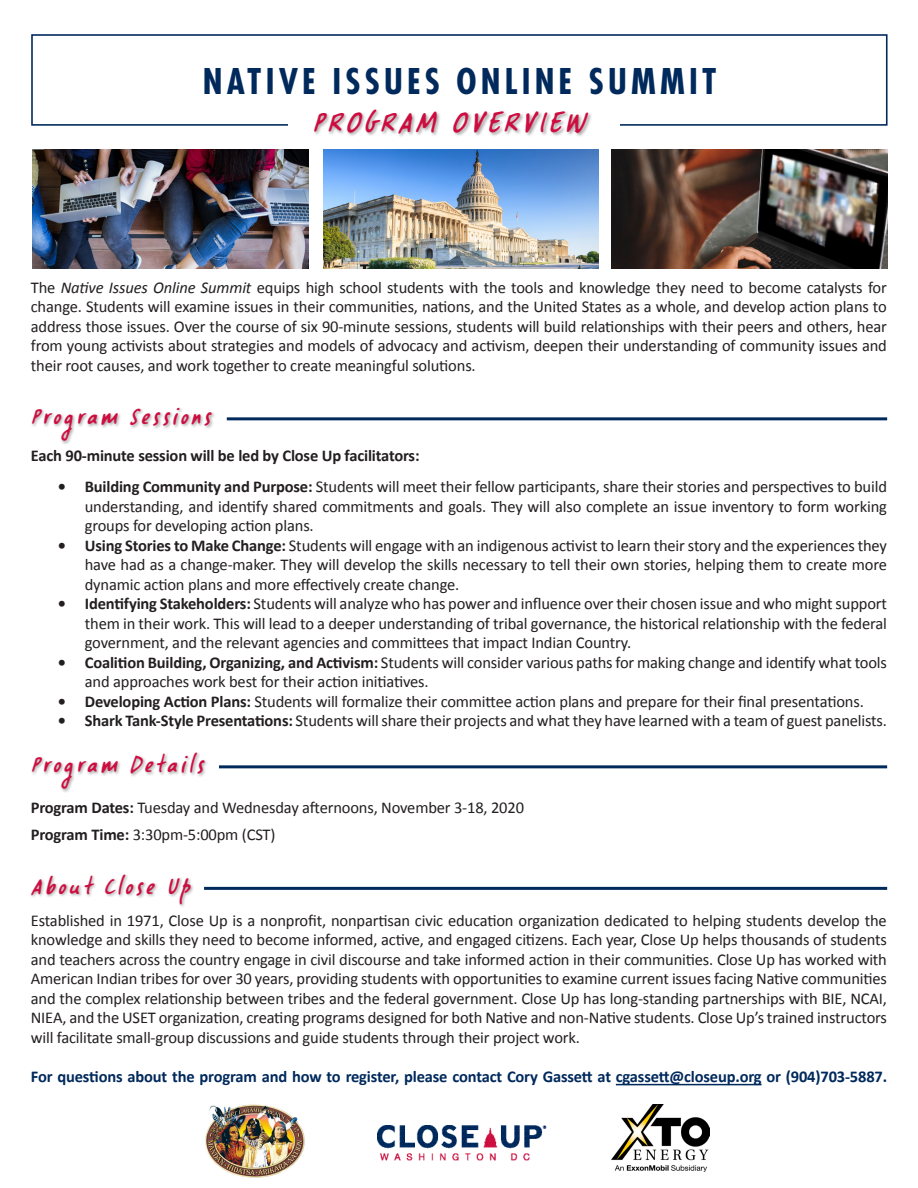
<style>
.page{position:relative;width:918px;height:1188px;background:#fff}
.page>*{position:absolute;margin:0;border:0;box-sizing:border-box;transform-origin:0 0}
.paragraph{font:700 condensed 34.5px "Futura";letter-spacing:.12em;color:#00295c}
.t1{font:italic 27px "Landslide Sample";color:#cd0d40}
.t2{font:italic 21px "Landslide Sample";color:#cd0d40}
.paragraph-2{font:16.5px/19.5px "Calibri";letter-spacing:-.01em;color:#231f20;text-align:justify}
.paragraph-3{font:700 16.5px "Calibri";letter-spacing:-.01em;color:#00295c}
.paragraph-4{font:700 16.5px "Calibri";letter-spacing:-.01em;color:#231f20}
.s1{font-style:italic}
.s2{font-weight:700}
</style>
<div class="page">
<hr style="left:616px;top:1084px;width:146px;height:1px;background:#00295c">
<div style="left:31px;top:407px;width:185px;height:38px;background:#231f20;opacity:.4"></div>
<hr style="left:227px;top:417px;width:660px;height:3px;background:#00295c">
<div style="left:31px;top:752px;width:178px;height:41px;background:#231f20;opacity:.4"></div>
<hr style="left:219px;top:765px;width:668px;height:3px;background:#00295c">
<div style="left:30px;top:873px;width:165px;height:36px;background:#231f20;opacity:.4"></div>
<hr style="left:204px;top:887px;width:683px;height:3px;background:#00295c">
<img style="left:32px;top:149px;width:276px;height:119px">
<img style="left:323px;top:150px;width:275px;height:119px">
<img style="left:612px;top:150px;width:275px;height:118px">
<div style="left:31px;top:34px;width:857px;height:92px;border:2px solid #00295c"></div>
<div style="left:288px;top:105px;width:332px;height:38px;background:#fff"></div>
<div style="left:313px;top:109px;width:279px;height:29px;background:#231f20;opacity:.4"></div>
<img style="left:377px;top:1126px;width:170px;height:35px">
<img style="left:612px;top:1105px;width:98px;height:66px">
<img style="left:205px;top:1104px;width:100px;height:74px">
<p class="paragraph" style="left:203px;top:59px;width:515px">NATIVE ISSUES ONLINE SUMMIT</p>
<p class="t1" style="left:313px;top:107px;width:287px">PROGRAM OVERVIEW</p>
<p class="paragraph-2" style="left:31px;top:277px;width:858px">The <span class="s1">Native Issues Online Summit</span> equips high school students with the tools and knowledge they need to become catalysts for change. Students will examine issues in their communities, nations, and the United States as a whole, and develop action plans to address those issues. Over the course of six 90-minute sessions, students will build relationships with their peers and others, hear from young activists about strategies and models of advocacy and activism, deepen their understanding of community issues and their root causes, and work together to create meaningful solutions.</p>
<p class="t2" style="left:31px;top:405px;width:191px">Program Sessions</p>
<p class="paragraph-4" style="left:31px;top:445px;width:390px">Each 90-minute session will be led by Close Up facilitators:</p>
<p class="paragraph-2" style="left:85px;top:477px;width:804px;text-indent:-27px"><span class="s2">• Building Community and Purpose:</span> Students will meet their fellow participants, share their stories and perspectives to build understanding, and identify shared commitments and goals. They will also complete an issue inventory to form working groups for developing action plans.</p>
<p class="paragraph-2" style="left:85px;top:535px;width:804px;text-indent:-27px"><span class="s2">• Using Stories to Make Change:</span> Students will engage with an indigenous activist to learn their story and the experiences they have had as a change-maker. They will develop the skills necessary to tell their own stories, helping them to create more dynamic action plans and more effectively create change.</p>
<p class="paragraph-2" style="left:85px;top:594px;width:804px;text-indent:-27px"><span class="s2">• Identifying Stakeholders:</span> Students will analyze who has power and influence over their chosen issue and who might support them in their work. This will lead to a deeper understanding of tribal governance, the historical relationship with the federal government, and the relevant agencies and committees that impact Indian Country.</p>
<p class="paragraph-2" style="left:85px;top:652px;width:804px;text-indent:-27px"><span class="s2">• Coalition Building, Organizing, and Activism:</span> Students will consider various paths for making change and identify what tools and approaches work best for their action initiatives.</p>
<p class="paragraph-2" style="left:58px;top:691px;width:808px"><span class="s2">• Developing Action Plans:</span> Students will formalize their committee action plans and prepare for their final presentations.</p>
<p class="paragraph-2" style="left:58px;top:711px;width:831px"><span class="s2">• Shark Tank-Style Presentations:</span> Students will share their projects and what they have learned with a team of guest panelists.</p>
<p class="t2" style="left:31px;top:753px;width:184px">Program Details</p>
<p class="paragraph-2" style="left:31px;top:798px;width:495px"><span class="s2">Program Dates:</span> Tuesday and Wednesday afternoons, November 3-18, 2020</p>
<p class="paragraph-2" style="left:31px;top:825px;width:246px"><span class="s2">Program Time:</span> 3:30pm-5:00pm (CST)</p>
<p class="t2" style="left:31px;top:874px;width:171px">About Close Up</p>
<p class="paragraph-2" style="left:31px;top:910px;width:858px">Established in 1971, Close Up is a nonprofit, nonpartisan civic education organization dedicated to helping students develop the knowledge and skills they need to become informed, active, and engaged citizens. Each year, Close Up helps thousands of students and teachers across the country engage in civil discourse and take informed action in their communities. Close Up has worked with American Indian tribes for over 30 years, providing students with opportunities to examine current issues facing Native communities and the complex relationship between tribes and the federal government. Close Up has long-standing partnerships with BIE, NCAI, NIEA, and the USET organization, creating programs designed for both Native and non-Native students. Close Up’s trained instructors will facilitate small-group discussions and guide students through their project work.</p>
<p class="paragraph-3" style="left:31px;top:1066px;width:858px">For questions about the program and how to register, please contact Cory Gassett at cgassett@closeup.org or (904)703-5887.</p>
</div>
